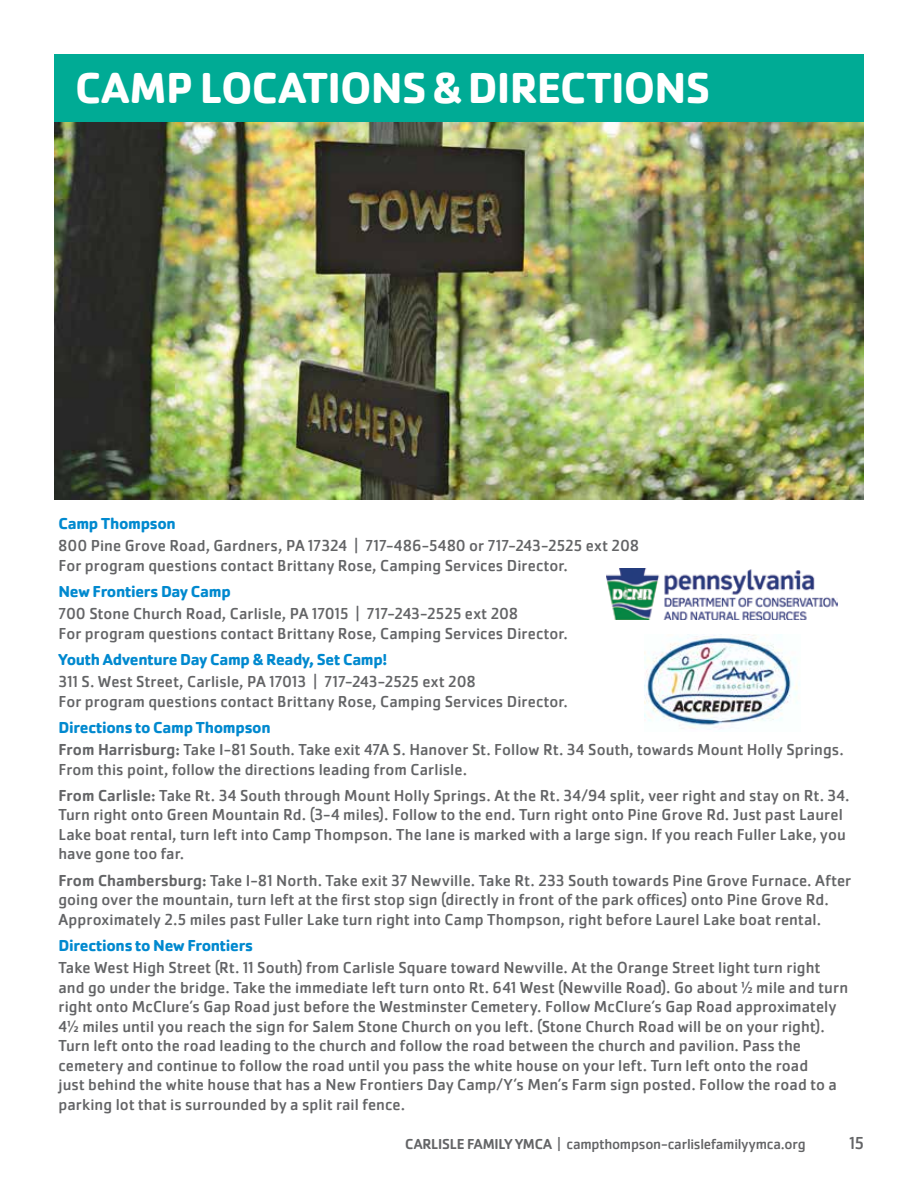
<style>
.page{position:relative;width:918px;height:1188px;background:#fff}
.page>*{position:absolute;margin:0;border:0;box-sizing:border-box;transform-origin:0 0}
.t1{font:700 45px "Cachet Pro";letter-spacing:-.02em;color:#fff}
.t2{font:18px "Cachet Pro";color:#636466}
.t3{font:16.5px/19.5px "Cachet Pro";letter-spacing:.005em;color:#636466}
.t4{font:700 16.5px "Cachet Pro";letter-spacing:-.02em;color:#0089cf}
.t5{font:15px "Cachet Pro";letter-spacing:-.015em;color:#636466}
.s1{font-weight:700;color:#0089cf}
.s2{font-weight:500}
</style>
<div class="page">
<img style="left:54px;top:122px;width:810px;height:378px">
<img style="left:607px;top:569px;width:231px;height:50px">
<div style="left:54px;top:54px;width:810px;height:68px;background:#00ab95"></div>
<img style="left:644px;top:634px;width:156px;height:95px">
<h1 class="t1" style="left:75px;top:60px;width:637px">CAMP LOCATIONS &amp; DIRECTIONS</h1>
<p class="t4" style="left:59px;top:513px;width:119px">Camp Thompson</p>
<p class="t3" style="left:59px;top:536px;width:582px">800 Pine Grove Road, Gardners, PA 17324 | 717-486-5480 or 717-243-2525 ext 208<br>For program questions contact Brittany Rose, Camping Services Director.</p>
<p class="t4" style="left:59px;top:581px;width:174px">New Frontiers Day Camp</p>
<p class="t3" style="left:59px;top:604px;width:511px">700 Stone Church Road, Carlisle, PA 17015 | 717-243-2525 ext 208<br>For program questions contact Brittany Rose, Camping Services Director.</p>
<p class="t4" style="left:59px;top:649px;width:330px">Youth Adventure Day Camp &amp; Ready, Set Camp!</p>
<p class="t3" style="left:59px;top:672px;width:511px">311 S. West Street, Carlisle, PA 17013 | 717-243-2525 ext 208<br>For program questions contact Brittany Rose, Camping Services Director.</p>
<p class="t3" style="left:59px;top:717px;width:787px;line-height:22.2px"><span class="s1">Directions to Camp Thompson<br></span><span class="s2">From Harrisburg:</span> Take I-81 South. Take exit 47A S. Hanover St. Follow Rt. 34 South, towards Mount Holly Springs.</p>
<p class="t3" style="left:59px;top:756px;width:793px;line-height:26.2px">From this point, follow the directions leading from Carlisle.<br><span class="s2">From Carlisle:</span> Take Rt. 34 South through Mount Holly Springs. At the Rt. 34/94 split, veer right and stay on Rt. 34.</p>
<p class="t3" style="left:59px;top:805px;width:789px">Turn right onto Green Mountain Rd. (3-4 miles). Follow to the end. Turn right onto Pine Grove Rd. Just past Laurel<br>Lake boat rental, turn left into Camp Thompson. The lane is marked with a large sign. If you reach Fuller Lake, you have gone too far.</p>
<p class="t3" style="left:59px;top:871px;width:794px"><span class="s2">From Chambersburg:</span> Take I-81 North. Take exit 37 Newville. Take Rt. 233 South towards Pine Grove Furnace. After going over the mountain, turn left at the first stop sign (directly in front of the park offices) onto Pine Grove Rd.<br>Approximately 2.5 miles past Fuller Lake turn right into Camp Thompson, right before Laurel Lake boat rental.</p>
<p class="t4" style="left:59px;top:935px;width:196px">Directions to New Frontiers</p>
<p class="t3" style="left:59px;top:958px;width:791px">Take West High Street (Rt. 11 South) from Carlisle Square toward Newville. At the Orange Street light turn right and go under the bridge. Take the immediate left turn onto Rt. 641 West (Newville Road). Go about ½ mile and turn right onto McClure’s Gap Road just before the Westminster Cemetery. Follow McClure’s Gap Road approximately 4½ miles until you reach the sign for Salem Stone Church on you left. (Stone Church Road will be on your right).<br>Turn left onto the road leading to the church and follow the road between the church and pavilion. Pass the cemetery and continue to follow the road until you pass the white house on your left. Turn left onto the road<br>just behind the white house that has a New Frontiers Day Camp/Y’s Men’s Farm sign posted. Follow the road to a parking lot that is surrounded by a split rail fence.</p>
<p class="t5" style="left:405px;top:1135px;width:402px"><span class="s2">CARLISLE FAMILY YMCA</span> | campthompson-carlislefamilyymca.org</p>
<p class="t2" style="left:850px;top:1133px;width:16px">15</p>
</div>
